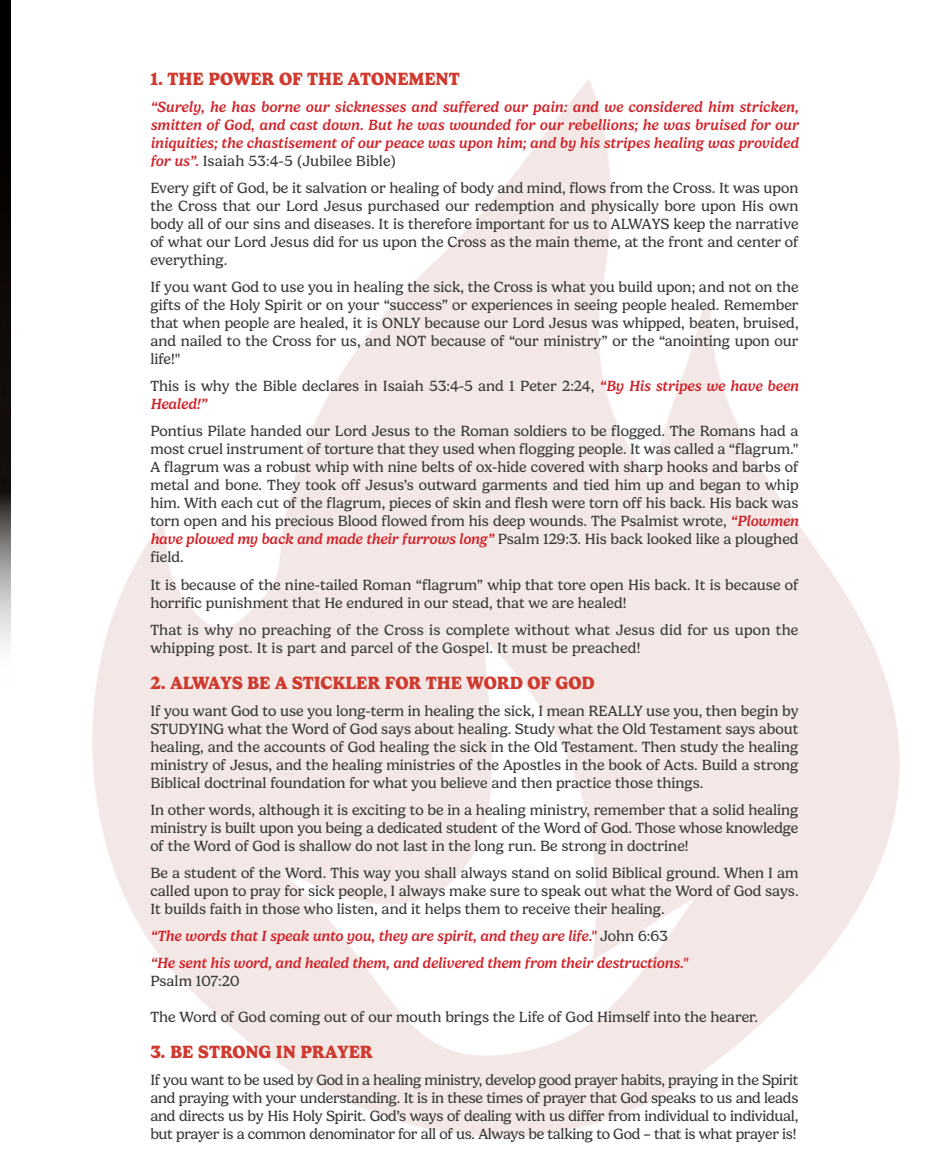
<style>
.page{position:relative;width:949px;height:1176px;background:#fff}
.page>*{position:absolute;margin:0;border:0;box-sizing:border-box;transform-origin:0 0}
.t1{font:700 18px "Gelica";letter-spacing:-.005em;color:#d03a2e}
.t2{font:15px/18px "Gelica";color:#3b3b3a;text-align:justify}
.t3{font:italic 500 15px/18px "Gelica";color:#d1232a;text-align:justify}
.s1{font-weight:400;font-style:normal;color:#3b3b3a}
.s2{font-weight:500;font-style:italic;color:#d1232a}
</style>
<div class="page">
<img style="left:0;top:0;width:11px;height:646px">
<p class="t1" style="left:150px;top:68px;width:311px">1. THE POWER OF THE ATONEMENT</p>
<p class="t3" style="left:150px;top:98px;width:649px">“Surely, he has borne our sicknesses and suffered our pain: and we considered him stricken, smitten of God, and cast down. But he was wounded for our rebellions; he was bruised for our iniquities; the chastisement of our peace was upon him; and by his stripes healing was provided for us”. <span class="s1">Isaiah 53:4-5 (Jubilee Bible)</span></p>
<p class="t2" style="left:150px;top:179px;width:649px">Every gift of God, be it salvation or healing of body and mind, flows from the Cross. It was upon the Cross that our Lord Jesus purchased our redemption and physically bore upon His own body all of our sins and diseases. It is therefore important for us to ALWAYS keep the narrative of what our Lord Jesus did for us upon the Cross as the main theme, at the front and center of everything.</p>
<p class="t2" style="left:150px;top:278px;width:649px">If you want God to use you in healing the sick, the Cross is what you build upon; and not on the gifts of the Holy Spirit or on your “success” or experiences in seeing people healed. Remember that when people are healed, it is ONLY because our Lord Jesus was whipped, beaten, bruised, and nailed to the Cross for us, and NOT because of “our ministry” or the “anointing upon our life!"</p>
<p class="t2" style="left:150px;top:377px;width:649px">This is why the Bible declares in Isaiah 53:4-5 and 1 Peter 2:24, <span class="s2">“By His stripes we have been<br>Healed!”</span></p>
<p class="t2" style="left:150px;top:422px;width:649px">Pontius Pilate handed our Lord Jesus to the Roman soldiers to be flogged. The Romans had a most cruel instrument of torture that they used when flogging people. It was called a “flagrum." A flagrum was a robust whip with nine belts of ox-hide covered with sharp hooks and barbs of metal and bone. They took off Jesus’s outward garments and tied him up and began to whip him. With each cut of the flagrum, pieces of skin and flesh were torn off his back. His back was torn open and his precious Blood flowed from his deep wounds. The Psalmist wrote, <span class="s2">“Plowmen have plowed my back and made their furrows long”</span> Psalm 129:3. His back looked like a ploughed field.</p>
<p class="t2" style="left:150px;top:575px;width:649px">It is because of the nine-tailed Roman “flagrum” whip that tore open His back. It is because of horrific punishment that He endured in our stead, that we are healed!</p>
<p class="t2" style="left:150px;top:620px;width:649px">That is why no preaching of the Cross is complete without what Jesus did for us upon the whipping post. It is part and parcel of the Gospel. It must be preached!</p>
<p class="t1" style="left:150px;top:671px;width:446px">2. ALWAYS BE A STICKLER FOR THE WORD OF GOD</p>
<p class="t2" style="left:150px;top:701px;width:649px">If you want God to use you long-term in healing the sick, I mean REALLY use you, then begin by STUDYING what the Word of God says about healing. Study what the Old Testament says about healing, and the accounts of God healing the sick in the Old Testament. Then study the healing ministry of Jesus, and the healing ministries of the Apostles in the book of Acts. Build a strong Biblical doctrinal foundation for what you believe and then practice those things.</p>
<p class="t2" style="left:150px;top:800px;width:649px">In other words, although it is exciting to be in a healing ministry, remember that a solid healing ministry is built upon you being a dedicated student of the Word of God. Those whose knowledge of the Word of God is shallow do not last in the long run. Be strong in doctrine!</p>
<p class="t2" style="left:150px;top:863px;width:649px">Be a student of the Word. This way you shall always stand on solid Biblical ground. When I am called upon to pray for sick people, I always make sure to speak out what the Word of God says.<br>It builds faith in those who listen, and it helps them to receive their healing.</p>
<p class="t3" style="left:150px;top:926px;width:519px">“The words that I speak unto you, they are spirit, and they are life." <span class="s1">John 6:63</span></p>
<p class="t3" style="left:150px;top:953px;width:539px">“He sent his word, and healed them, and delivered them from their destructions."</p>
<p class="t2" style="left:150px;top:971px;width:91px">Psalm 107:20</p>
<p class="t2" style="left:150px;top:1007px;width:609px">The Word of God coming out of our mouth brings the Life of God Himself into the hearer.</p>
<p class="t1" style="left:150px;top:1040px;width:224px">3. BE STRONG IN PRAYER</p>
<p class="t2" style="left:150px;top:1070px;width:649px">If you want to be used by God in a healing ministry, develop good prayer habits, praying in the Spirit and praying with your understanding. It is in these times of prayer that God speaks to us and leads and directs us by His Holy Spirit. God’s ways of dealing with us differ from individual to individual, but prayer is a common denominator for all of us. Always be talking to God – that is what prayer is!</p>
</div>
